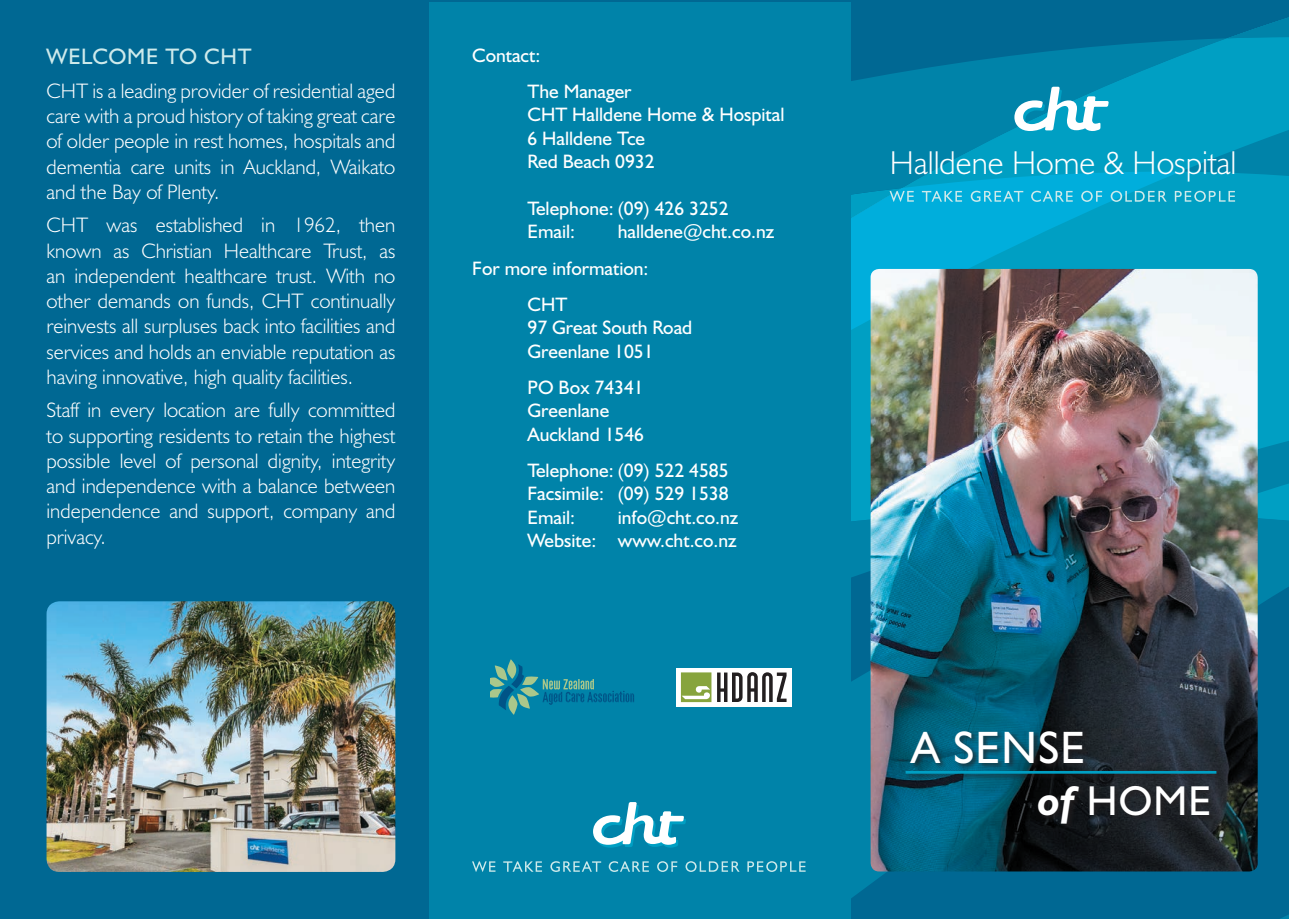
<style>
.page{position:relative;width:1289px;height:919px;background:#fff}
.page>*{position:absolute;margin:0;border:0;box-sizing:border-box;transform-origin:0 0}
.t1{font:45.6px "Humanist 521 BT";letter-spacing:.025em;color:#fff}
.t2{font:41.85px "Humanist 521 BT";color:#fff}
.t3{font:300 33.15px "Humanist 521 BT";color:#fff}
.t4{font:22.5px "Humanist 521 BT";letter-spacing:.025em;color:#ceeaeb}
.t5{font:300 21px/25.2px "Humanist 521 BT";color:#fff;text-align:justify}
.t6{font:19.5px/23.4px "Humanist 521 BT";color:#fff}
.s1{font-weight:700;font-style:italic}
</style>
<div class="page">
<div style="left:0;top:0;width:1288px;height:918px;background:#006893"></div>
<svg style="left:850px;top:2px;width:200px;height:169px;fill:#0083a9"></svg>
<svg style="left:1050px;top:38px;width:238px;height:141px;fill:#009fc3"></svg>
<svg style="left:1227px;top:17px;width:61px;height:26px"></svg>
<div style="left:429px;top:2px;width:421px;height:916px;background:#0083a9"></div>
<svg style="left:472px;top:861px;width:23px;height:10px"></svg>
<svg style="left:503px;top:861px;width:39px;height:10px"></svg>
<svg style="left:550px;top:861px;width:51px;height:10px"></svg>
<svg style="left:608px;top:861px;width:41px;height:10px"></svg>
<svg style="left:657px;top:861px;width:20px;height:10px"></svg>
<svg style="left:685px;top:861px;width:54px;height:10px"></svg>
<svg style="left:747px;top:861px;width:58px;height:10px"></svg>
<svg style="left:593px;top:802px;width:93px;height:45px"></svg>
<svg style="left:490px;top:659px;width:144px;height:55px"></svg>
<div style="left:676px;top:667px;width:115px;height:39px;background:#fff"></div>
<svg style="left:717px;top:672px;width:69px;height:30px"></svg>
<svg style="left:681px;top:672px;width:30px;height:30px"></svg>
<img style="left:47px;top:601px;width:348px;height:270px">
<img style="left:850px;top:179px;width:438px;height:739px">
<svg style="left:1014px;top:87px;width:96px;height:47px"></svg>
<p class="t4" style="left:47px;top:42px;width:206px">WELCOME TO CHT</p>
<p class="t6" style="left:527px;top:37px;width:106px;line-height:36.2px;text-indent:-55px">Contact:<br>The Manager</p>
<p class="t6" style="left:527px;top:102px;width:258px">CHT Halldene Home &amp; Hospital<br>6 Halldene Tce<br>Red Beach 0932</p>
<p class="t6" style="left:527px;top:196px;width:202px">Telephone: (09) 426 3252<br>Email:</p>
<p class="t5" style="left:47px;top:78px;width:350px">CHT is a leading provider of residential aged care with a proud history of taking great care of older people in rest homes, hospitals and dementia care units in Auckland, Waikato and the Bay of Plenty.</p>
<p class="t5" style="left:47px;top:212px;width:350px">CHT was established in 1962, then known as Christian Healthcare Trust, as an independent healthcare trust. With no other demands on funds, CHT continually reinvests all surpluses back into facilities and services and holds an enviable reputation as having innovative, high quality facilities.</p>
<p class="t5" style="left:47px;top:397px;width:350px">Staff in every location are fully committed to supporting residents to retain the highest possible level of personal dignity, integrity and independence with a balance between independence and support, company and privacy.</p>
<p class="t6" style="left:617px;top:219px;width:158px">halldene@cht.co.nz</p>
<p class="t6" style="left:472px;top:256px;width:178px">For more information:</p>
<p class="t6" style="left:527px;top:292px;width:41px">CHT</p>
<p class="t6" style="left:527px;top:315px;width:166px">97 Great South Road<br>Greenlane 1051</p>
<p class="t6" style="left:527px;top:375px;width:118px">PO Box 74341<br>Greenlane<br>Auckland 1546</p>
<p class="t6" style="left:527px;top:458px;width:202px;text-align:justify">Telephone: (09) 522 4585<br>Facsimile: (09) 529 1538<br>Email:</p>
<p class="t6" style="left:527px;top:505px;width:212px;text-align:right">info@cht.co.nz<br>Website: www.cht.co.nz</p>
<h3 class="t3" style="left:890px;top:142px;width:348px">Halldene Home &amp; Hospital</h3>
<h1 class="t1" style="left:911px;top:719px;width:176px">A SENSE</h1>
<h2 class="t2" style="left:1037px;top:774px;width:175px"><span class="s1">of</span> HOME</h2>
</div>
